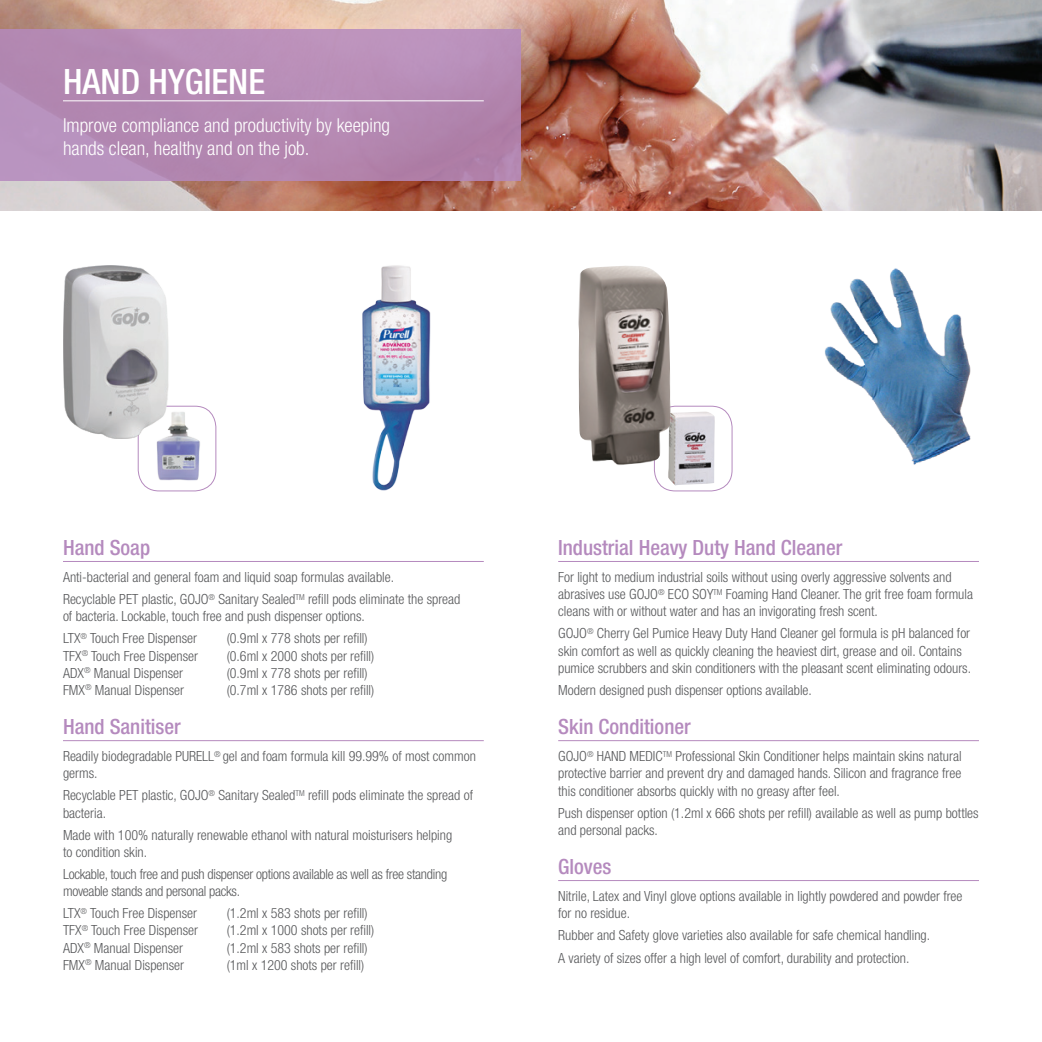
<style>
.page{position:relative;width:1042px;height:1042px;background:#fff}
.page>*{position:absolute;margin:0;border:0;box-sizing:border-box;transform-origin:0 0}
.t1{font:500 condensed 35px "Helvetica Neue";color:#fff}
.t2{font:500 condensed 21px "Helvetica Neue";color:#b58abe}
.t3{font:300 condensed 19.25px/23.1px "Helvetica Neue";color:#fff}
.t4{font:300 condensed 14px/17.2px "Helvetica Neue";color:#57585a}
.t5{font:300 condensed 14px/17.2px "Helvetica Neue";letter-spacing:-.02em;color:#57585a}
</style>
<div class="page">
<img style="left:0;top:0;width:1042px;height:211px">
<div style="left:0;top:30px;width:521px;height:151px;background:linear-gradient(to right,#b68db8,#b689b1)"></div>
<hr style="left:63px;top:561px;width:421px;height:1px;background:#b58abe">
<hr style="left:63px;top:740px;width:421px;height:1px;background:#b58abe">
<hr style="left:63px;top:101px;width:421px;height:1px;background:#fff">
<hr style="left:558px;top:561px;width:421px;height:1px;background:#b58abe">
<hr style="left:558px;top:740px;width:421px;height:1px;background:#b58abe">
<hr style="left:558px;top:880px;width:421px;height:1px;background:#b58abe">
<img style="left:668px;top:412px;width:47px;height:73px">
<div style="left:654px;top:406px;width:78px;height:85px;border:1px solid #b58abe;border-radius:21px"></div>
<img style="left:578px;top:266px;width:96px;height:200px">
<img style="left:362px;top:265px;width:69px;height:226px">
<img style="left:145px;top:406px;width:64px;height:85px">
<div style="left:138px;top:406px;width:78px;height:85px;border:1px solid #b58abe;border-radius:21px"></div>
<img style="left:63px;top:265px;width:108px;height:173px">
<img style="left:824px;top:268px;width:147px;height:197px">
<h1 class="t1" style="left:63px;top:61px;width:204px">HAND HYGIENE</h1>
<h3 class="t3" style="left:63px;top:114px;width:329px">Improve compliance and productivity by keeping hands clean, healthy and on the job.</h3>
<h2 class="t2" style="left:63px;top:535px;width:89px">Hand Soap</h2>
<p class="t4" style="left:63px;top:566px;width:399px;line-height:22.1px">Anti-bacterial and general foam and liquid soap formulas available.<br>Recyclable PET plastic, GOJO<sup>®</sup> Sanitary Sealed<sup>TM</sup> refill pods eliminate the spread</p>
<p class="t4" style="left:63px;top:605px;width:303px;line-height:22.1px">of bacteria. Lockable, touch free and push dispenser options.<br>LTX<sup>®</sup> Touch Free Dispenser</p>
<p class="t4" style="left:227px;top:630px;width:142px">(0.9ml x 778 shots per refill)</p>
<p class="t4" style="left:63px;top:647px;width:137px">TFX<sup>®</sup> Touch Free Dispenser</p>
<p class="t4" style="left:227px;top:647px;width:149px">(0.6ml x 2000 shots per refill)</p>
<p class="t4" style="left:63px;top:664px;width:122px">ADX<sup>®</sup> Manual Dispenser</p>
<p class="t4" style="left:227px;top:664px;width:142px">(0.9ml x 778 shots per refill)</p>
<p class="t4" style="left:63px;top:681px;width:123px">FMX<sup>®</sup> Manual Dispenser</p>
<p class="t4" style="left:227px;top:681px;width:149px">(0.7ml x 1786 shots per refill)</p>
<h2 class="t2" style="left:63px;top:714px;width:119px">Hand Sanitiser</h2>
<p class="t4" style="left:63px;top:747px;width:414px">Readily biodegradable PURELL<sup>®</sup> gel and foam formula kill 99.99% of most common germs.</p>
<p class="t4" style="left:63px;top:787px;width:412px">Recyclable PET plastic, GOJO<sup>®</sup> Sanitary Sealed<sup>TM</sup> refill pods eliminate the spread of bacteria.</p>
<p class="t4" style="left:63px;top:826px;width:391px">Made with 100% naturally renewable ethanol with natural moisturisers helping to condition skin.</p>
<p class="t5" style="left:63px;top:865px;width:386px">Lockable, touch free and push dispenser options available as well as free standing moveable stands and personal packs.</p>
<p class="t4" style="left:63px;top:904px;width:136px">LTX<sup>®</sup> Touch Free Dispenser</p>
<p class="t4" style="left:227px;top:904px;width:142px">(1.2ml x 583 shots per refill)</p>
<p class="t4" style="left:63px;top:922px;width:137px">TFX<sup>®</sup> Touch Free Dispenser</p>
<p class="t4" style="left:227px;top:922px;width:149px">(1.2ml x 1000 shots per refill)</p>
<p class="t4" style="left:63px;top:939px;width:122px">ADX<sup>®</sup> Manual Dispenser</p>
<p class="t4" style="left:227px;top:939px;width:142px">(1.2ml x 583 shots per refill)</p>
<p class="t4" style="left:63px;top:956px;width:123px">FMX<sup>®</sup> Manual Dispenser</p>
<p class="t4" style="left:227px;top:956px;width:139px">(1ml x 1200 shots per refill)</p>
<h2 class="t2" style="left:558px;top:535px;width:286px">Industrial Heavy Duty Hand Cleaner</h2>
<p class="t4" style="left:558px;top:568px;width:416px">For light to medium industrial soils without using overly aggressive solvents and abrasives use GOJO<sup>®</sup> ECO SOY<sup>TM</sup> Foaming Hand Cleaner. The grit free foam formula cleans with or without water and has an invigorating fresh scent.</p>
<p class="t4" style="left:558px;top:625px;width:414px">GOJO<sup>®</sup> Cherry Gel Pumice Heavy Duty Hand Cleaner gel formula is pH balanced for skin comfort as well as quickly cleaning the heaviest dirt, grease and oil. Contains pumice scrubbers and skin conditioners with the pleasant scent eliminating odours.</p>
<p class="t4" style="left:558px;top:681px;width:255px">Modern designed push dispenser options available.</p>
<h2 class="t2" style="left:558px;top:714px;width:134px">Skin Conditioner</h2>
<p class="t4" style="left:558px;top:747px;width:405px;text-align:justify">GOJO<sup>®</sup> HAND MEDIC<sup>TM</sup> Professional Skin Conditioner helps maintain skins natural protective barrier and prevent dry and damaged hands. Silicon and fragrance free this conditioner absorbs quickly with no greasy after feel.</p>
<p class="t4" style="left:558px;top:804px;width:422px">Push dispenser option (1.2ml x 666 shots per refill) available as well as pump bottles and personal packs.</p>
<h2 class="t2" style="left:558px;top:854px;width:55px">Gloves</h2>
<p class="t4" style="left:558px;top:887px;width:406px">Nitrile, Latex and Vinyl glove options available in lightly powdered and powder free for no residue.</p>
<p class="t4" style="left:558px;top:924px;width:373px;line-height:22.1px">Rubber and Safety glove varieties also available for safe chemical handling.<br>A variety of sizes offer a high level of comfort, durability and protection.</p>
</div>
